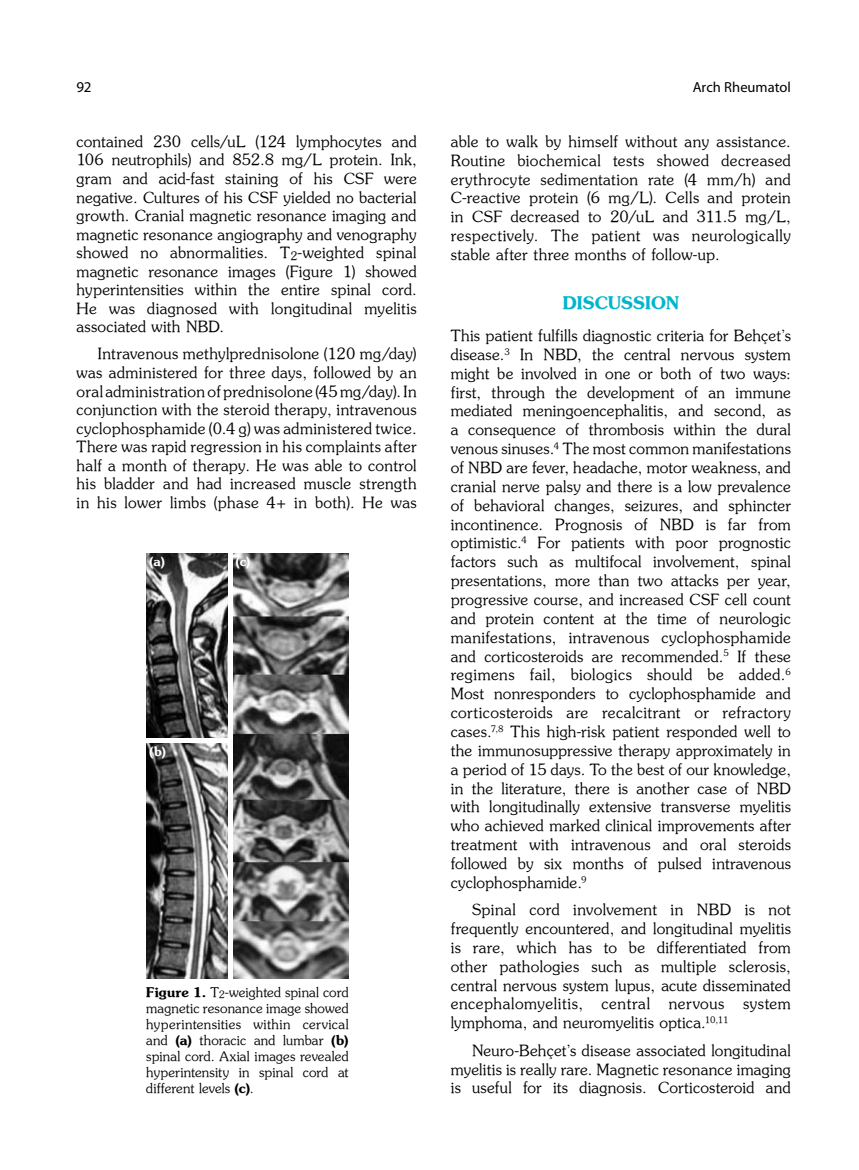
<style>
.page{position:relative;width:859px;height:1170px;background:#fff}
.page>*{position:absolute;margin:0;border:0;box-sizing:border-box;transform-origin:0 0}
.t1{font:17.4px "Souvenir Turk B";letter-spacing:.005em;color:#00b5cc}
.t2{font:15.45px/18.9px "Souvenir Turk";letter-spacing:.02em;color:#000;text-align:justify}
.t3{font:15px "Myriad Pro";color:#000}
.t4{font:14.55px "Myriad Pro";color:#000}
.t5{font:13.35px/16px "Souvenir Turk";letter-spacing:.01em;color:#000;text-align:justify}
.t6{font:12.75px "Souvenir Turk B";color:#fff}
.s1{font-family:"Souvenir Turk B"}
</style>
<div class="page">
<img style="left:146px;top:553px;width:203px;height:425px">
<div style="left:228px;top:552px;width:5px;height:429px;background:#fff"></div>
<hr style="left:145px;top:738px;width:84px;height:4px;background:#fff">
<p class="t3" style="left:77px;top:78px;width:16px">92</p>
<p class="t4" style="left:693px;top:78px;width:100px">Arch Rheumatol</p>
<p class="t2" style="left:77px;top:132px;width:342px">contained 230 cells/uL (124 lymphocytes and 106 neutrophils) and 852.8 mg/L protein. Ink, gram and acid-fast staining of his CSF were negative. Cultures of his CSF yielded no bacterial growth. Cranial magnetic resonance imaging and magnetic resonance angiography and venography showed no abnormalities. T<sub>2</sub>-weighted spinal magnetic resonance images (Figure 1) showed hyperintensities within the entire spinal cord.<br>He was diagnosed with longitudinal myelitis associated with NBD.</p>
<p class="t2" style="left:77px;top:344px;width:342px;text-indent:21px">Intravenous methylprednisolone (120 mg/day) was administered for three days, followed by an oral administration of prednisolone (45 mg/day). In conjunction with the steroid therapy, intravenous cyclophosphamide (0.4 g) was administered twice.<br>There was rapid regression in his complaints after half a month of therapy. He was able to control his bladder and had increased muscle strength in his lower limbs (phase 4+ in both). He was</p>
<p class="t6" style="left:149px;top:553px;width:17px">(a)</p>
<p class="t6" style="left:236px;top:553px;width:16px">(c)</p>
<p class="t6" style="left:149px;top:743px;width:18px">(b)</p>
<p class="t5" style="left:146px;top:983px;width:204px"><span class="s1">Figure 1.</span> T<sub>2</sub>-weighted spinal cord magnetic resonance image showed hyperintensities within cervical and <span class="s1">(a)</span> thoracic and lumbar <span class="s1">(b) </span>spinal cord. Axial images revealed hyperintensity in spinal cord at different levels <span class="s1">(c)</span>.</p>
<p class="t2" style="left:451px;top:131px;width:342px">able to walk by himself without any assistance.<br>Routine biochemical tests showed decreased erythrocyte sedimentation rate (4 mm/h) and C-reactive protein (6 mg/L). Cells and protein in CSF decreased to 20/uL and 311.5 mg/L, respectively. The patient was neurologically stable after three months of follow-up.</p>
<p class="t1" style="left:563px;top:292px;width:118px">DISCUSSION</p>
<p class="t2" style="left:451px;top:325px;width:342px">This patient fulfills diagnostic criteria for Behçet’s disease.<sup>3</sup> In NBD, the central nervous system might be involved in one or both of two ways: first, through the development of an immune mediated meningoencephalitis, and second, as a consequence of thrombosis within the dural venous sinuses.<sup>4</sup> The most common manifestations of NBD are fever, headache, motor weakness, and cranial nerve palsy and there is a low prevalence of behavioral changes, seizures, and sphincter incontinence. Prognosis of NBD is far from optimistic.<sup>4</sup> For patients with poor prognostic factors such as multifocal involvement, spinal presentations, more than two attacks per year, progressive course, and increased CSF cell count and protein content at the time of neurologic manifestations, intravenous cyclophosphamide and corticosteroids are recommended.<sup>5</sup> If these regimens fail, biologics should be added.<sup>6<br></sup>Most nonresponders to cyclophosphamide and corticosteroids are recalcitrant or refractory cases.<sup>7,8</sup> This high-risk patient responded well to the immunosuppressive therapy approximately in a period of 15 days. To the best of our knowledge, in the literature, there is another case of NBD with longitudinally extensive transverse myelitis who achieved marked clinical improvements after treatment with intravenous and oral steroids followed by six months of pulsed intravenous cyclophosphamide.<sup>9</sup></p>
<p class="t2" style="left:451px;top:899px;width:342px;text-indent:21px">Spinal cord involvement in NBD is not frequently encountered, and longitudinal myelitis is rare, which has to be differentiated from other pathologies such as multiple sclerosis, central nervous system lupus, acute disseminated encephalomyelitis, central nervous system lymphoma, and neuromyelitis optica.<sup>10,11</sup></p>
<p class="t2" style="left:451px;top:1040px;width:342px;text-indent:21px">Neuro-Behçet’s disease associated longitudinal myelitis is really rare. Magnetic resonance imaging is useful for its diagnosis. Corticosteroid and</p>
</div>
